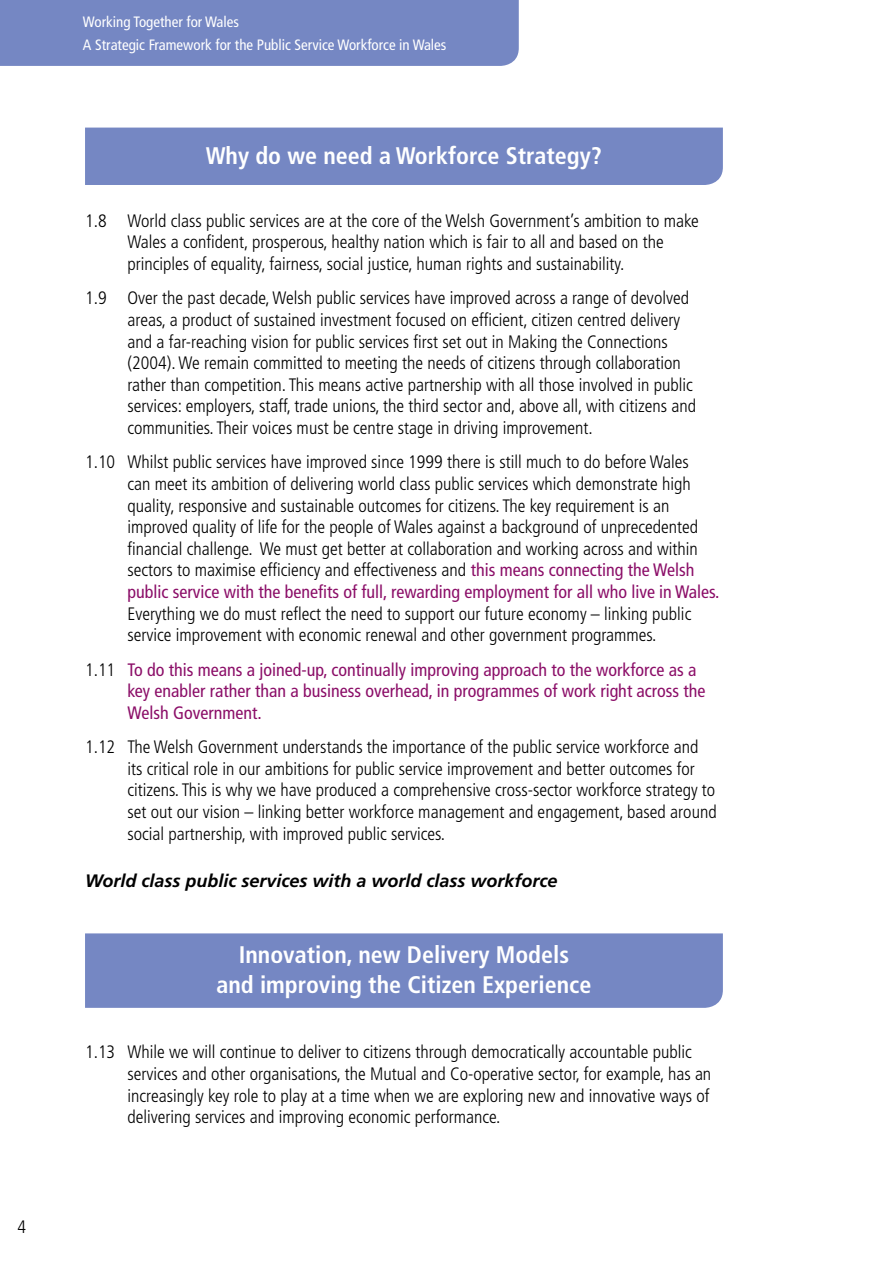
<style>
.page{position:relative;width:893px;height:1263px;background:#fff}
.page>*{position:absolute;margin:0;border:0;box-sizing:border-box;transform-origin:0 0}
.t1{font:700 condensed 24px/30px "Frutiger LT Std";color:#fff;text-align:center}
.t2{font:300 condensed 18px/21.6px "Frutiger LT Std";color:#000}
.t3{font:condensed 18px/21.6px "Frutiger LT Std";color:#8b0e68}
.t4{font:italic 700 18px "Frutiger LT Std";color:#000}
.t5{font:condensed 15px/22.5px "Frutiger LT Std";color:#fff}
.s1{font-weight:400;color:#8b0e68}
.s2{font-weight:300;color:#000}
</style>
<div class="page">
<div style="left:0;top:0;width:519px;height:66px;background:#7587c3"></div>
<div style="left:85px;top:128px;width:638px;height:57px;background:#7587c3"></div>
<div style="left:85px;top:933px;width:638px;height:75px;background:#7587c3"></div>
<p class="t2" style="left:18px;top:1216px;width:10px">4</p>
<p class="t5" style="left:83px;top:11px;width:365px">Working Together for Wales<br>A Strategic Framework for the Public Service Workforce in Wales</p>
<h1 class="t1" style="left:206px;top:140px;width:397px">Why do we need a Workforce Strategy?</h1>
<p class="t2" style="left:128px;top:210px;width:573px;text-indent:-43px">1.8 World class public services are at the core of the Welsh Government’s ambition to make<br>Wales a confident, prosperous, healthy nation which is fair to all and based on the principles of equality, fairness, social justice, human rights and sustainability.</p>
<p class="t2" style="left:128px;top:288px;width:570px;text-indent:-43px">1.9 Over the past decade, Welsh public services have improved across a range of devolved areas, a product of sustained investment focused on efficient, citizen centred delivery and a far-reaching vision for public services first set out in Making the Connections (2004). We remain committed to meeting the needs of citizens through collaboration rather than competition. This means active partnership with all those involved in public services: employers, staff, trade unions, the third sector and, above all, with citizens and communities. Their voices must be centre stage in driving improvement.</p>
<p class="t2" style="left:128px;top:452px;width:594px;text-indent:-43px">1.10 Whilst public services have improved since 1999 there is still much to do before Wales<br>can meet its ambition of delivering world class public services which demonstrate high quality, responsive and sustainable outcomes for citizens. The key requirement is an improved quality of life for the people of Wales against a background of unprecedented financial challenge. We must get better at collaboration and working across and within sectors to maximise efficiency and effectiveness and <span class="s1">this means connecting the Welsh public service with the benefits of full, rewarding employment for all who live in Wales.</span></p>
<p class="t2" style="left:128px;top:603px;width:565px">Everything we do must reflect the need to support our future economy – linking public service improvement with economic renewal and other government programmes.</p>
<p class="t3" style="left:128px;top:659px;width:580px;text-indent:-43px"><span class="s2">1.11</span> To do this means a joined-up, continually improving approach to the workforce as a key enabler rather than a business overhead, in programmes of work right across the<br>Welsh Government.</p>
<p class="t2" style="left:128px;top:736px;width:591px;text-indent:-43px">1.12 The Welsh Government understands the importance of the public service workforce and its critical role in our ambitions for public service improvement and better outcomes for citizens. This is why we have produced a comprehensive cross-sector workforce strategy to set out our vision – linking better workforce management and engagement, based around social partnership, with improved public services.</p>
<p class="t4" style="left:85px;top:870px;width:474px">World class public services with a world class workforce</p>
<h1 class="t1" style="left:216px;top:940px;width:377px">Innovation, new Delivery Models<br>and improving the Citizen Experience</h1>
<p class="t2" style="left:128px;top:1042px;width:585px;text-indent:-43px">1.13 While we will continue to deliver to citizens through democratically accountable public services and other organisations, the Mutual and Co-operative sector, for example, has an increasingly key role to play at a time when we are exploring new and innovative ways of delivering services and improving economic performance.</p>
</div>
